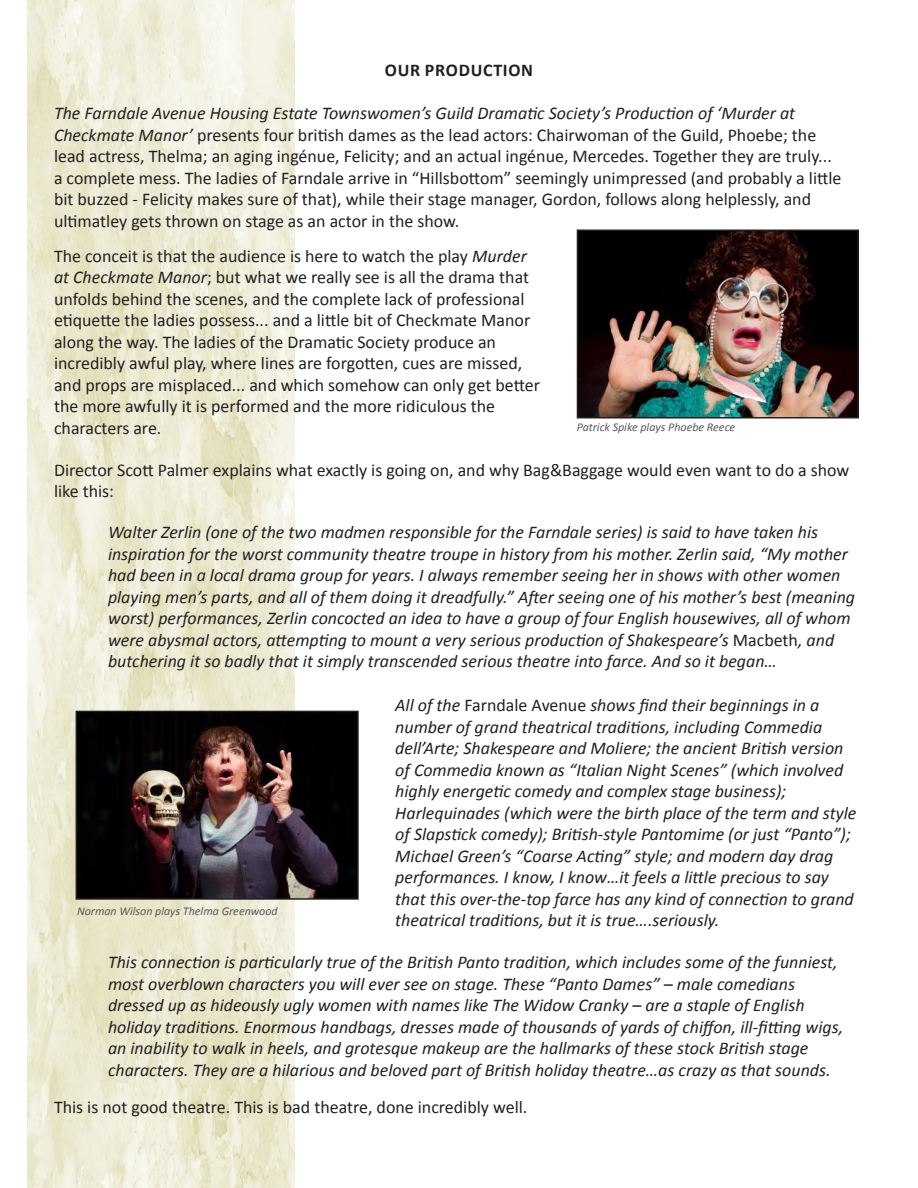
<style>
.page{position:relative;width:918px;height:1188px;background:#fff}
.page>*{position:absolute;margin:0;border:0;box-sizing:border-box;transform-origin:0 0}
.t1{font:italic 18px/21.5px "Calibri";color:#241f1f}
.t2{font:18px/21.5px "Calibri";color:#241f1f}
.t3{font:700 18px "Calibri";letter-spacing:.04em;color:#241f1f}
.t4{font:italic 12px "Calibri";color:#5a5758}
.s1{font-style:italic}
.s2{font-style:normal}
</style>
<div class="page">
<img style="left:27px;top:0;width:268px;height:1188px">
<img style="left:579px;top:232px;width:278px;height:185px">
<div style="left:577px;top:230px;width:282px;height:189px;border:1px solid #241f1f"></div>
<img style="left:78px;top:713px;width:279px;height:185px">
<div style="left:76px;top:711px;width:283px;height:189px;border:1px solid #241f1f"></div>
<p class="t3" style="left:385px;top:59px;width:150px">OUR PRODUCTION</p>
<p class="t2" style="left:54px;top:102px;width:789px"><span class="s1">The Farndale Avenue Housing Estate Townswomen’s Guild Dramatic Society’s Production of ‘Murder at Checkmate Manor’</span> presents four british dames as the lead actors: Chairwoman of the Guild, Phoebe; the lead actress, Thelma; an aging ingénue, Felicity; and an actual ingénue, Mercedes. Together they are truly... a complete mess. The ladies of Farndale arrive in “Hillsbottom” seemingly unimpressed (and probably a little bit buzzed - Felicity makes sure of that), while their stage manager, Gordon, follows along helplessly, and ultimatley gets thrown on stage as an actor in the show.</p>
<p class="t2" style="left:54px;top:245px;width:488px">The conceit is that the audience is here to watch the play <span class="s1">Murder at Checkmate Manor</span>; but what we really see is all the drama that unfolds behind the scenes, and the complete lack of professional etiquette the ladies possess... and a little bit of Checkmate Manor along the way. The ladies of the Dramatic Society produce an incredibly awful play, where lines are forgotten, cues are missed, and props are misplaced... and which somehow can only get better the more awfully it is performed and the more ridiculous the characters are.</p>
<p class="t2" style="left:54px;top:459px;width:797px">Director Scott Palmer explains what exactly is going on, and why Bag&amp;Baggage would even want to do a show like this:</p>
<p class="t1" style="left:108px;top:521px;width:749px">Walter Zerlin (one of the two madmen responsible for the Farndale series) is said to have taken his inspiration for the worst community theatre troupe in history from his mother. Zerlin said, “My mother had been in a local drama group for years. I always remember seeing her in shows with other women playing men’s parts, and all of them doing it dreadfully.” After seeing one of his mother’s best (meaning worst) performances, Zerlin concocted an idea to have a group of four English housewives, all of whom were abysmal actors, attempting to mount a very serious production of Shakespeare’s <span class="s2">Macbeth</span>, and butchering it so badly that it simply transcended serious theatre into farce. And so it began…</p>
<p class="t1" style="left:395px;top:694px;width:463px">All of the <span class="s2">Farndale Avenue</span> shows find their beginnings in a number of grand theatrical traditions, including Commedia dell’Arte; Shakespeare and Moliere; the ancient British version of Commedia known as “Italian Night Scenes” (which involved highly energetic comedy and complex stage business); Harlequinades (which were the birth place of the term and style of Slapstick comedy); British-style Pantomime (or just “Panto”); Michael Green’s “Coarse Acting” style; and modern day drag performances. I know, I know…it feels a little precious to say that this over-the-top farce has any kind of connection to grand theatrical traditions, but it is true….seriously.</p>
<p class="t4" style="left:577px;top:419px;width:160px">Patrick Spike plays Phoebe Reece</p>
<p class="t4" style="left:77px;top:903px;width:202px">Norman Wilson plays Thelma Greenwood</p>
<p class="t1" style="left:108px;top:951px;width:737px">This connection is particularly true of the British Panto tradition, which includes some of the funniest, most overblown characters you will ever see on stage. These “Panto Dames” – male comedians dressed up as hideously ugly women with names like The Widow Cranky – are a staple of English holiday traditions. Enormous handbags, dresses made of thousands of yards of chiffon, ill-fitting wigs, an inability to walk in heels, and grotesque makeup are the hallmarks of these stock British stage characters. They are a hilarious and beloved part of British holiday theatre…as crazy as that sounds.</p>
<p class="t2" style="left:54px;top:1096px;width:475px">This is not good theatre. This is bad theatre, done incredibly well.</p>
</div>
